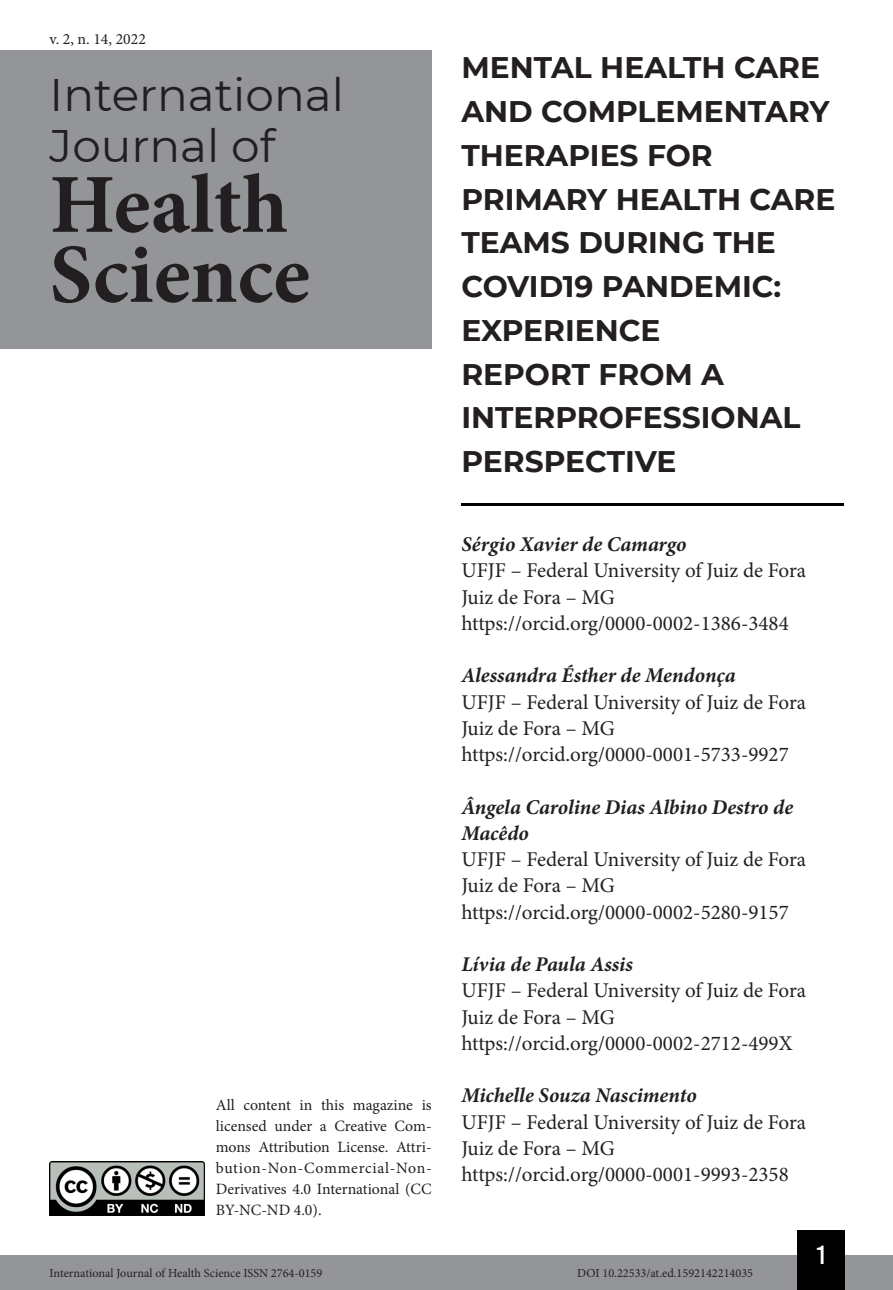
<style>
.page{position:relative;width:893px;height:1290px;background:#fff}
.page>*{position:absolute;margin:0;border:0;box-sizing:border-box;transform-origin:0 0}
.t1{font:700 84px/70px "Minion Pro";color:#231f20}
.t2{font:45.5px/50.8px "Montserrat";color:#231f20}
.Título_Artigo{font:700 29.75px/43.8px "Montserrat";color:#231f20}
.t3{font:26.25px "Bebas Kai";color:#fff}
.Infos_autor{font:21px "Minion Pro";color:#231f20}
.Autor{font:italic 700 21px/26.2px "Minion Pro";letter-spacing:-.005em;color:#231f20}
.t4{font:15.75px/21px "Minion Pro";color:#231f20;text-align:justify}
.t5{font:12.25px "Minion Pro";color:#231f20}
</style>
<div class="page">
<div style="left:0;top:1255px;width:893px;height:35px;background:#939598"></div>
<div style="left:797px;top:1230px;width:48px;height:60px;background:#000"></div>
<img style="left:50px;top:1161px;width:154px;height:54px">
<div style="left:0;top:50px;width:432px;height:298px;background:#939598"></div>
<hr style="left:461px;top:504px;width:382px;height:2px;background:#000">
<p class="t4" style="left:50px;top:28px;width:98px">v. 2, n. 14, 2022</p>
<h2 class="t2" style="left:50px;top:68px;width:296px">International<br>Journal of</h2>
<h1 class="t1" style="left:50px;top:169px;width:262px">Health<br>Science</h1>
<p class="t4" style="left:216px;top:1095px;width:217px">All content in this magazine is licensed under a Creative Com&shy;mons Attribution License. Attri&shy;bution-Non-Commercial-Non-Derivatives 4.0 International (CC BY-NC-ND 4.0).</p>
<p class="Título_Artigo" style="left:461px;top:44px;width:376px">MENTAL HEALTH CARE<br>AND COMPLEMENTARY<br>THERAPIES FOR<br>PRIMARY HEALTH CARE<br>TEAMS DURING THE<br>COVID19 PANDEMIC:<br>EXPERIENCE<br>REPORT FROM A<br>INTERPROFESSIONAL<br>PERSPECTIVE</p>
<p class="Autor" style="left:461px;top:531px;width:227px">Sérgio Xavier de Camargo</p>
<p class="Infos_autor" style="left:461px;top:556px;width:346px">UFJF – Federal University of Juiz de Fora</p>
<p class="Infos_autor" style="left:461px;top:583px;width:155px">Juiz de Fora – MG</p>
<p class="Infos_autor" style="left:461px;top:609px;width:329px">https://orcid.org/0000-0002-1386-3484</p>
<p class="Autor" style="left:461px;top:662px;width:276px">Alessandra Ésther de Mendonça</p>
<p class="Infos_autor" style="left:461px;top:688px;width:346px">UFJF – Federal University of Juiz de Fora</p>
<p class="Infos_autor" style="left:461px;top:714px;width:155px">Juiz de Fora – MG</p>
<p class="Infos_autor" style="left:461px;top:740px;width:329px">https://orcid.org/0000-0001-5733-9927</p>
<p class="Autor" style="left:461px;top:793px;width:333px">Ângela Caroline Dias Albino Destro de<br>Macêdo</p>
<p class="Infos_autor" style="left:461px;top:845px;width:346px">UFJF – Federal University of Juiz de Fora</p>
<p class="Infos_autor" style="left:461px;top:871px;width:155px">Juiz de Fora – MG</p>
<p class="Infos_autor" style="left:461px;top:898px;width:329px">https://orcid.org/0000-0002-5280-9157</p>
<p class="Autor" style="left:461px;top:951px;width:173px">Lívia de Paula Assis</p>
<p class="Infos_autor" style="left:461px;top:976px;width:346px">UFJF – Federal University of Juiz de Fora</p>
<p class="Infos_autor" style="left:461px;top:1003px;width:155px">Juiz de Fora – MG</p>
<p class="Infos_autor" style="left:461px;top:1029px;width:333px">https://orcid.org/0000-0002-2712-499X</p>
<p class="Autor" style="left:461px;top:1082px;width:237px">Michelle Souza Nascimento</p>
<p class="Infos_autor" style="left:461px;top:1108px;width:346px">UFJF – Federal University of Juiz de Fora</p>
<p class="Infos_autor" style="left:461px;top:1134px;width:155px">Juiz de Fora – MG</p>
<p class="Infos_autor" style="left:461px;top:1160px;width:329px">https://orcid.org/0000-0001-9993-2358</p>
<p class="t3" style="left:817px;top:1241px;width:10px">1</p>
<p class="t5" style="left:50px;top:1265px;width:274px">International Journal of Health Science ISSN 2764-0159</p>
<p class="t5" style="left:577px;top:1265px;width:177px">DOI 10.22533/at.ed.1592142214035</p>
</div>
